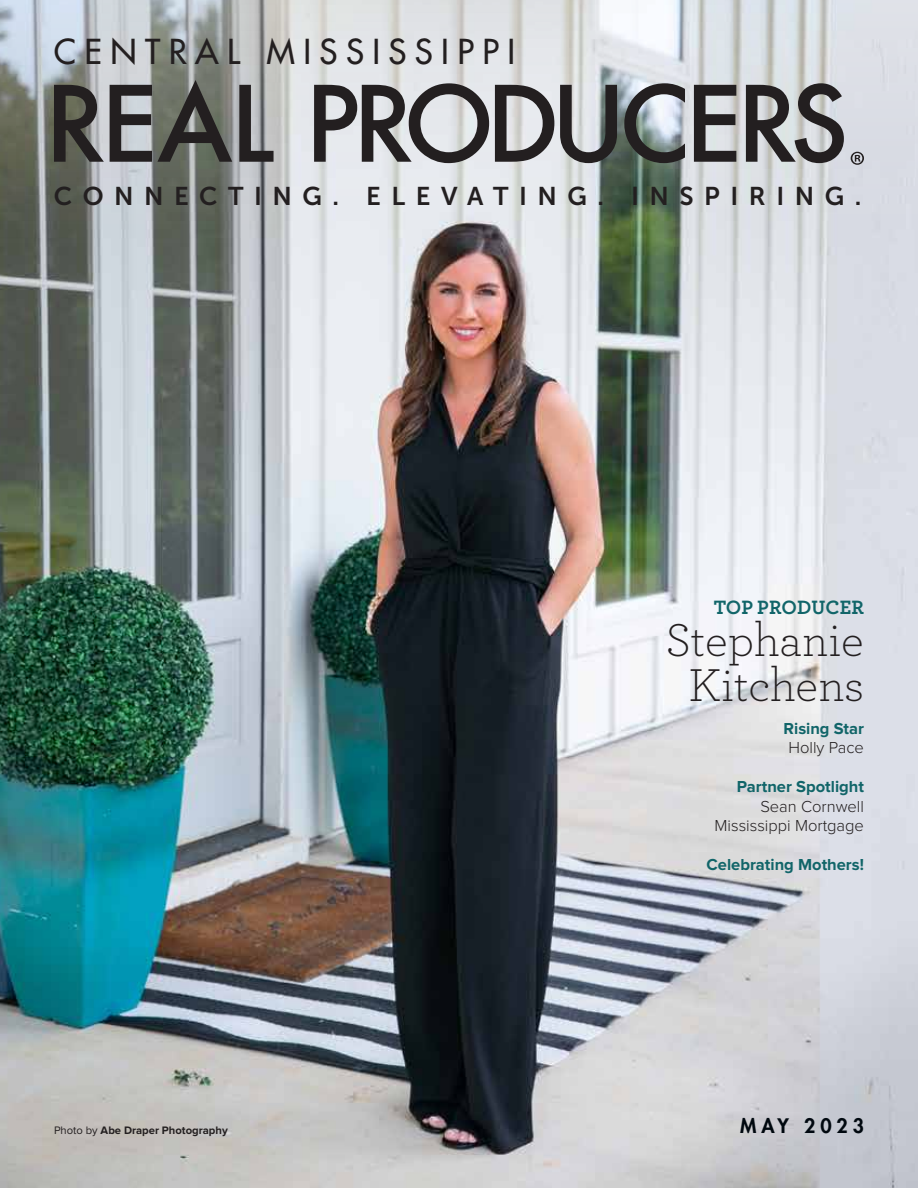
<style>
.page{position:relative;width:918px;height:1188px;background:#fff}
.page>*{position:absolute;margin:0;border:0;box-sizing:border-box;transform-origin:0 0}
.t1{font:300 48.3px "Archer Pro";color:#231f20}
.t2{font:500 33.45px "Futura Std";letter-spacing:.25em;color:#231f20}
.t3{font:25.65px "Museo Sans 700";letter-spacing:.41em;color:#231f20}
.t4{font:700 20.25px "Archer Pro";color:#116569}
.t5{font:800 19.5px "Futura Std";letter-spacing:.25em;color:#00080f}
.t6{font:700 16.5px "Proxima Nova";color:#116569}
.t7{font:300 16.5px/19.5px "Proxima Nova";color:#231f20;text-align:right}
.t8{font:700 11.25px "Proxima Nova";color:#231f20}
.s1{font-weight:400}
</style>
<div class="page">
<img style="left:0;top:262px;width:918px;height:926px">
<svg style="left:0;top:0;width:918px;height:262px;background:#c0c4c5"></svg>
<svg style="left:54px;top:85px;width:50px;height:77px;background:#545351"></svg>
<svg style="left:110px;top:80px;width:122px;height:82px;background:#626360"></svg>
<svg style="left:239px;top:85px;width:35px;height:77px;background:#747375"></svg>
<svg style="left:314px;top:83px;width:175px;height:80px;background:#8d8d8f"></svg>
<svg style="left:495px;top:85px;width:59px;height:77px;background:#828182"></svg>
<svg style="left:560px;top:85px;width:57px;height:78px;background:#7e7f81"></svg>
<svg style="left:624px;top:83px;width:61px;height:80px;background:#7e8588"></svg>
<svg style="left:694px;top:85px;width:42px;height:77px;background:#706f71"></svg>
<svg style="left:746px;top:83px;width:98px;height:80px;background:#7d7c7e"></svg>
<svg style="left:851px;top:152px;width:13px;height:13px"></svg>
<h2 class="t2" style="left:54px;top:30px;width:463px">CENTRAL MISSISSIPPI</h2>
<h3 class="t3" style="left:54px;top:182px;width:809px">CONNECTING. ELEVATING. INSPIRING.</h3>
<p class="t4" style="left:714px;top:591px;width:152px">TOP PRODUCER</p>
<h1 class="t1" style="left:665px;top:608px;width:200px">Stephanie</h1>
<h1 class="t1" style="left:688px;top:653px;width:177px">Kitchens</h1>
<p class="t8" style="left:54px;top:1125px;width:175px"><span class="s1">Photo by</span> Abe Draper Photography</p>
<p class="t6" style="left:784px;top:721px;width:82px">Rising Star</p>
<p class="t7" style="left:789px;top:739px;width:77px">Holly Pace</p>
<p class="t6" style="left:737px;top:779px;width:129px">Partner Spotlight</p>
<p class="t7" style="left:715px;top:797px;width:151px">Sean Cornwell<br>Mississippi Mortgage</p>
<p class="t6" style="left:707px;top:857px;width:159px">Celebrating Mothers!</p>
<p class="t5" style="left:740px;top:1114px;width:125px">MAY 2023</p>
</div>
